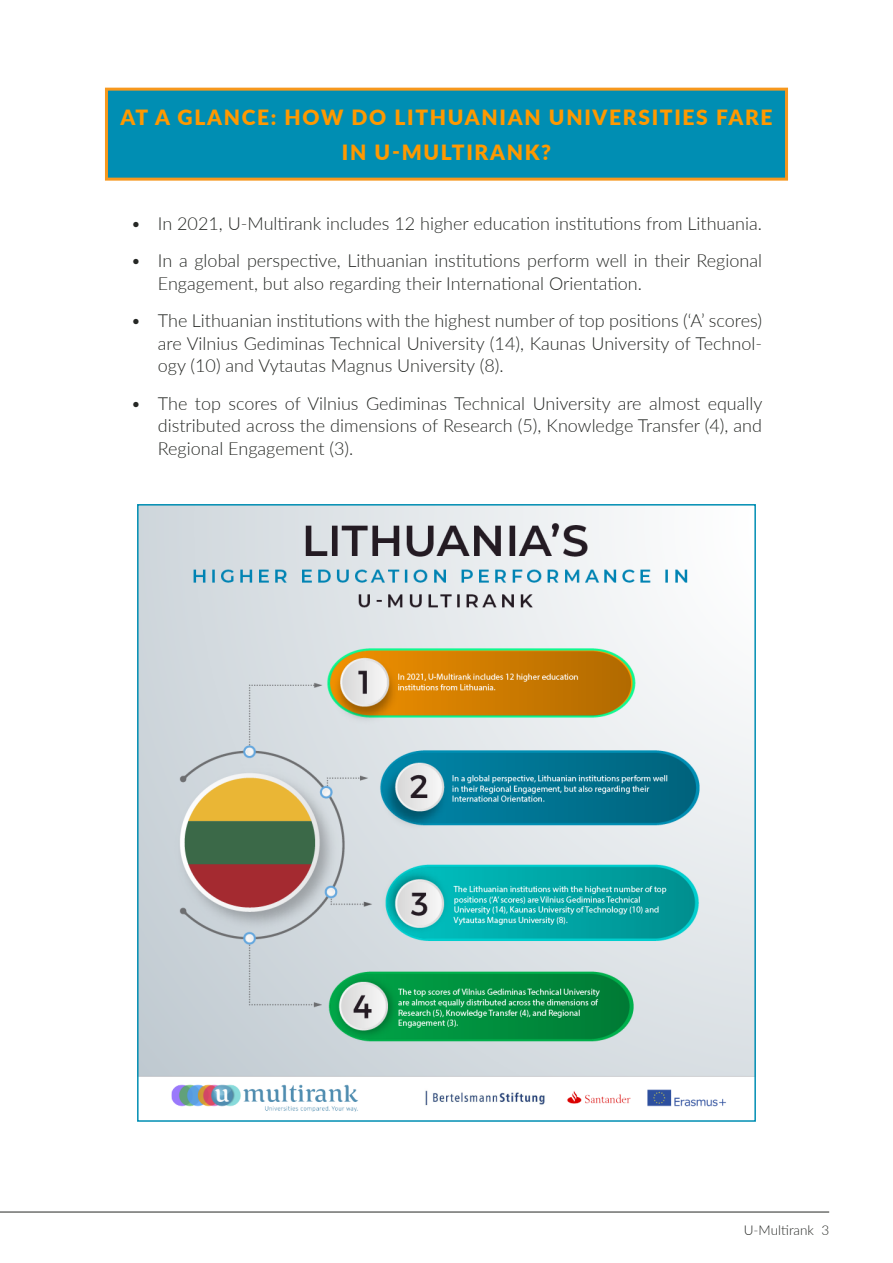
<style>
.page{position:relative;width:893px;height:1263px;background:#fff}
.page>*{position:absolute;margin:0;border:0;box-sizing:border-box;transform-origin:0 0}
.Subhead_-_Align_Cent{font:900 21px/34.5px "Lato";letter-spacing:.08em;color:#f90;text-align:center}
.t1{font:300 18px/22.5px "Lato";color:#262825;text-align:justify}
.t2{font:300 13.5px "Lato";color:#262825}
</style>
<div class="page">
<hr style="left:0;top:1212px;width:829px;height:1px;background:#262825">
<img style="left:140px;top:507px;width:613px;height:605px">
<div style="left:106px;top:89px;width:680px;height:90px;background:#008eb3"></div>
<div style="left:105px;top:88px;width:683px;height:93px;border:3px solid #f7981d"></div>
<p class="Subhead_-_Align_Cent" style="left:120px;top:99px;width:654px">AT A GLANCE: HOW DO LITHUANIAN UNIVERSITIES FARE<br>IN U-MULTIRANK?</p>
<p class="t1" style="left:131px;top:211px;width:633px">• In 2021, U-Multirank includes 12 higher education institutions from Lithuania.</p>
<p class="t1" style="left:158px;top:249px;width:606px;text-indent:-27px">• In a global perspective, Lithuanian institutions perform well in their Regional<br>Engagement, but also regarding their International Orientation.</p>
<p class="t1" style="left:158px;top:309px;width:606px;text-indent:-27px">• The Lithuanian institutions with the highest number of top positions (‘A’ scores) are Vilnius Gediminas Technical University (14), Kaunas University of Technol&shy;ogy (10) and Vytautas Magnus University (8).</p>
<p class="t1" style="left:158px;top:391px;width:606px;text-indent:-27px">• The top scores of Vilnius Gediminas Technical University are almost equally distributed across the dimensions of Research (5), Knowledge Transfer (4), and Regional Engagement (3).</p>
<p class="t2" style="left:744px;top:1220px;width:87px">U-Multirank 3</p>
</div>
